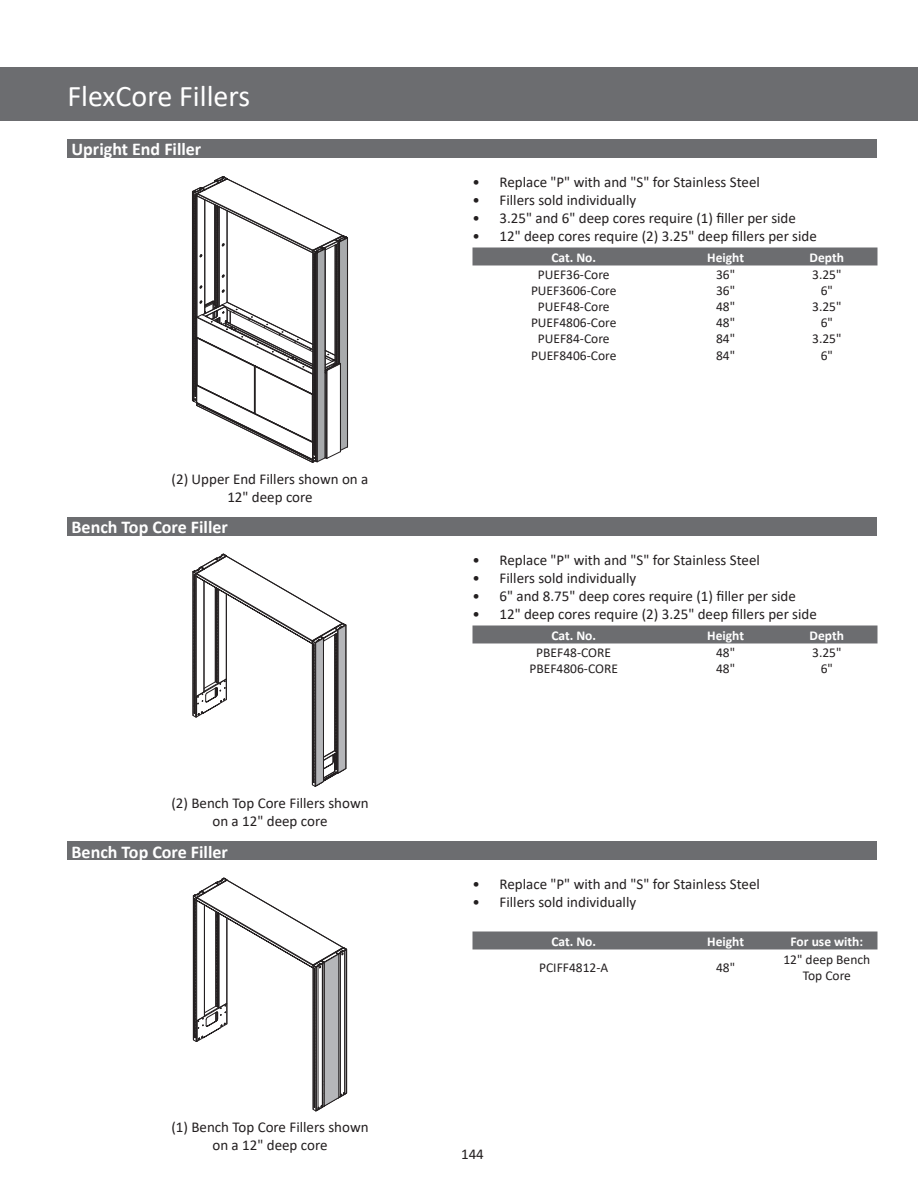
<style>
.page{position:relative;width:918px;height:1188px;background:#fff}
.page>*{position:absolute;margin:0;border:0;box-sizing:border-box;transform-origin:0 0}
.t1{font:30px "Calibri";color:#fff}
.t2{font:700 18px "Calibri";color:#fff}
.t3{font:15px/18px "Calibri";color:#231f20;text-align:center}
.t4{font:13.5px/16.2px "Calibri";color:#231f20;text-align:center}
.t5{font:700 13.5px "Calibri";color:#fff}
</style>
<div class="page">
<div style="left:0;top:68px;width:918px;height:54px;background:#6c6d70"></div>
<div style="left:68px;top:140px;width:810px;height:18px;background:#6c6d70"></div>
<div style="left:472px;top:248px;width:406px;height:17px;background:#6c6d70"></div>
<svg style="left:192px;top:176px;width:156px;height:287px"></svg>
<div style="left:68px;top:518px;width:810px;height:18px;background:#6c6d70"></div>
<div style="left:472px;top:626px;width:406px;height:17px;background:#6c6d70"></div>
<svg style="left:192px;top:554px;width:154px;height:233px"></svg>
<div style="left:68px;top:842px;width:810px;height:18px;background:#6c6d70"></div>
<div style="left:472px;top:932px;width:406px;height:17px;background:#6c6d70"></div>
<svg style="left:193px;top:878px;width:154px;height:234px"></svg>
<h1 class="t1" style="left:68px;top:83px;width:184px">FlexCore Fillers</h1>
<p class="t2" style="left:72px;top:142px;width:131px">Upright End Filler</p>
<p class="t3" style="left:172px;top:471px;width:198px">(2) Upper End Fillers shown on a<br>12" deep core</p>
<p class="t2" style="left:72px;top:520px;width:158px">Bench Top Core Filler</p>
<p class="t3" style="left:171px;top:795px;width:199px">(2) Bench Top Core Fillers shown on a 12" deep core</p>
<p class="t2" style="left:72px;top:844px;width:158px">Bench Top Core Filler</p>
<p class="t3" style="left:171px;top:1119px;width:199px">(1) Bench Top Core Fillers shown on a 12" deep core</p>
<p class="t3" style="left:472px;top:174px;width:289px">• Replace "P" with and "S" for Stainless Steel</p>
<p class="t3" style="left:472px;top:192px;width:165px">• Fillers sold individually</p>
<p class="t3" style="left:472px;top:210px;width:325px">• 3.25" and 6" deep cores require (1) filler per side</p>
<p class="t3" style="left:472px;top:228px;width:346px">• 12" deep cores require (2) 3.25" deep fillers per side</p>
<p class="t5" style="left:551px;top:251px;width:46px">Cat. No.</p>
<p class="t5" style="left:707px;top:251px;width:38px">Height</p>
<p class="t5" style="left:810px;top:251px;width:36px">Depth</p>
<p class="t4" style="left:538px;top:267px;width:73px">PUEF36-Core</p>
<p class="t4" style="left:716px;top:267px;width:21px">36"</p>
<p class="t4" style="left:812px;top:267px;width:31px">3.25"</p>
<p class="t4" style="left:531px;top:283px;width:87px">PUEF3606-Core</p>
<p class="t4" style="left:716px;top:283px;width:21px">36"</p>
<p class="t4" style="left:821px;top:283px;width:14px">6"</p>
<p class="t4" style="left:538px;top:300px;width:73px">PUEF48-Core</p>
<p class="t4" style="left:716px;top:300px;width:21px">48"</p>
<p class="t4" style="left:812px;top:300px;width:31px">3.25"</p>
<p class="t4" style="left:531px;top:316px;width:87px">PUEF4806-Core</p>
<p class="t4" style="left:716px;top:316px;width:21px">48"</p>
<p class="t4" style="left:821px;top:316px;width:14px">6"</p>
<p class="t4" style="left:538px;top:332px;width:73px">PUEF84-Core</p>
<p class="t4" style="left:716px;top:332px;width:21px">84"</p>
<p class="t4" style="left:812px;top:332px;width:31px">3.25"</p>
<p class="t4" style="left:531px;top:348px;width:87px">PUEF8406-Core</p>
<p class="t4" style="left:716px;top:348px;width:21px">84"</p>
<p class="t4" style="left:821px;top:348px;width:14px">6"</p>
<p class="t3" style="left:472px;top:552px;width:289px">• Replace "P" with and "S" for Stainless Steel</p>
<p class="t3" style="left:472px;top:570px;width:165px">• Fillers sold individually</p>
<p class="t3" style="left:472px;top:588px;width:325px">• 6" and 8.75" deep cores require (1) filler per side</p>
<p class="t3" style="left:472px;top:606px;width:346px">• 12" deep cores require (2) 3.25" deep fillers per side</p>
<p class="t5" style="left:551px;top:629px;width:46px">Cat. No.</p>
<p class="t5" style="left:707px;top:629px;width:38px">Height</p>
<p class="t5" style="left:810px;top:629px;width:36px">Depth</p>
<p class="t4" style="left:536px;top:645px;width:76px">PBEF48-CORE</p>
<p class="t4" style="left:716px;top:645px;width:21px">48"</p>
<p class="t4" style="left:812px;top:645px;width:31px">3.25"</p>
<p class="t4" style="left:529px;top:661px;width:90px">PBEF4806-CORE</p>
<p class="t4" style="left:716px;top:661px;width:21px">48"</p>
<p class="t4" style="left:821px;top:661px;width:14px">6"</p>
<p class="t3" style="left:472px;top:876px;width:289px">• Replace "P" with and "S" for Stainless Steel</p>
<p class="t3" style="left:472px;top:894px;width:165px">• Fillers sold individually</p>
<p class="t5" style="left:551px;top:935px;width:46px">Cat. No.</p>
<p class="t5" style="left:707px;top:935px;width:38px">Height</p>
<p class="t5" style="left:791px;top:935px;width:74px">For use with:</p>
<p class="t4" style="left:539px;top:960px;width:71px">PCIFF4812-A</p>
<p class="t4" style="left:716px;top:960px;width:21px">48"</p>
<p class="t4" style="left:783px;top:952px;width:88px">12" deep Bench<br>Top Core</p>
<p class="t3" style="left:461px;top:1146px;width:24px">144</p>
</div>
